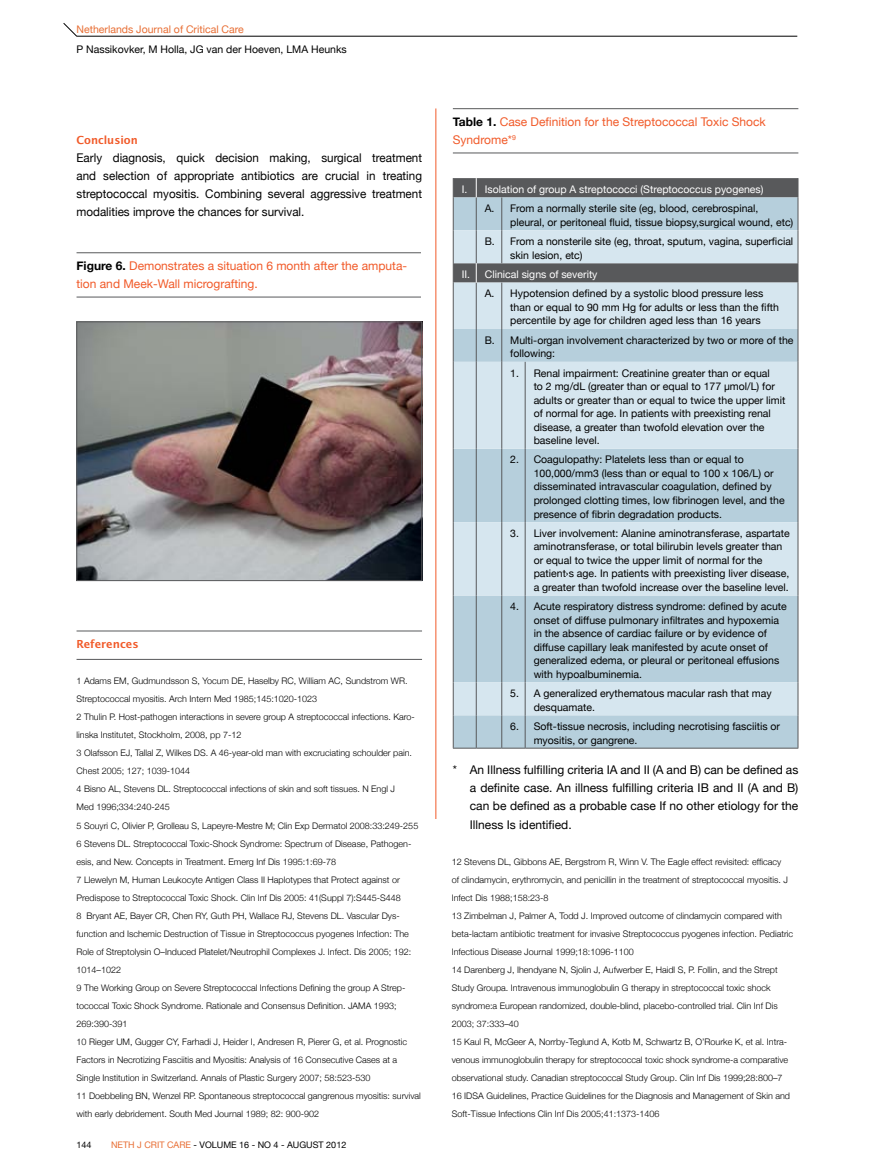
<style>
.page{position:relative;width:893px;height:1170px;background:#fff}
.page>*{position:absolute;margin:0;border:0;box-sizing:border-box;transform-origin:0 0}
.t1{font:12px/18px "Helvetica Neue";color:#000;text-align:justify}
.t2{font:12px/18px "Helvetica Neue";color:#f15a29}
.t3{font:600 12px "Lucida Sans EF";color:#f15a29}
.t4{font:10.5px/13.5px "Helvetica Neue";color:#000}
.t5{font:10.5px "Helvetica Neue";color:#fff}
.t6{font:10.5px "Helvetica Neue";color:#e86e34}
.t7{font:300 9px/18px "Helvetica Neue";color:#000}
.t8{font:9px "Helvetica Neue";color:#000}
.s1{font-weight:700;color:#000}
.s2{color:#e86e34}
</style>
<div class="page">
<hr style="left:77px;top:36px;width:720px;height:1px;background:#000">
<svg style="left:63px;top:23px;width:14px;height:14px"></svg>
<hr style="left:77px;top:630px;width:345px;height:1px;background:#58595b">
<hr style="left:77px;top:659px;width:345px;height:1px;background:#58595b">
<hr style="left:453px;top:108px;width:345px;height:1px;background:#58595b">
<hr style="left:453px;top:153px;width:345px;height:1px;background:#58595b">
<div style="left:454px;top:715px;width:344px;height:32px;background:#b6cfdc"></div>
<svg style="left:454px;top:282px;width:344px;height:433px;background:#c7dbe6"></svg>
<hr style="left:476px;top:282px;width:1px;height:47px;background:#58595b">
<hr style="left:501px;top:282px;width:1px;height:47px;background:#58595b">
<hr style="left:476px;top:329px;width:1px;height:33px;background:#58595b">
<hr style="left:501px;top:329px;width:1px;height:33px;background:#58595b">
<hr style="left:476px;top:362px;width:1px;height:86px;background:#58595b">
<hr style="left:501px;top:362px;width:1px;height:86px;background:#58595b">
<hr style="left:525px;top:362px;width:1px;height:86px;background:#58595b">
<hr style="left:476px;top:448px;width:1px;height:74px;background:#58595b">
<hr style="left:501px;top:448px;width:1px;height:74px;background:#58595b">
<hr style="left:525px;top:448px;width:1px;height:74px;background:#58595b">
<hr style="left:476px;top:522px;width:1px;height:73px;background:#58595b">
<hr style="left:501px;top:522px;width:1px;height:73px;background:#58595b">
<hr style="left:525px;top:522px;width:1px;height:73px;background:#58595b">
<hr style="left:476px;top:595px;width:1px;height:87px;background:#58595b">
<hr style="left:501px;top:595px;width:1px;height:87px;background:#58595b">
<hr style="left:525px;top:595px;width:1px;height:87px;background:#58595b">
<hr style="left:476px;top:682px;width:1px;height:33px;background:#58595b">
<hr style="left:501px;top:682px;width:1px;height:33px;background:#58595b">
<hr style="left:525px;top:682px;width:1px;height:33px;background:#58595b">
<hr style="left:476px;top:715px;width:1px;height:32px;background:#58595b">
<hr style="left:501px;top:715px;width:1px;height:32px;background:#58595b">
<hr style="left:525px;top:715px;width:1px;height:32px;background:#58595b">
<hr style="left:453px;top:282px;width:1px;height:47px;background:#58595b">
<hr style="left:798px;top:282px;width:1px;height:47px;background:#58595b">
<hr style="left:453px;top:329px;width:1px;height:33px;background:#58595b">
<hr style="left:798px;top:329px;width:1px;height:33px;background:#58595b">
<hr style="left:453px;top:362px;width:1px;height:86px;background:#58595b">
<hr style="left:798px;top:362px;width:1px;height:86px;background:#58595b">
<hr style="left:453px;top:448px;width:1px;height:74px;background:#58595b">
<hr style="left:798px;top:448px;width:1px;height:74px;background:#58595b">
<hr style="left:453px;top:522px;width:1px;height:73px;background:#58595b">
<hr style="left:798px;top:522px;width:1px;height:73px;background:#58595b">
<hr style="left:453px;top:595px;width:1px;height:87px;background:#58595b">
<hr style="left:798px;top:595px;width:1px;height:87px;background:#58595b">
<hr style="left:453px;top:682px;width:1px;height:33px;background:#58595b">
<hr style="left:798px;top:682px;width:1px;height:33px;background:#58595b">
<hr style="left:453px;top:715px;width:1px;height:32px;background:#58595b">
<hr style="left:798px;top:715px;width:1px;height:32px;background:#58595b">
<svg style="left:453px;top:747px;width:72px;height:1px"></svg>
<hr style="left:525px;top:747px;width:273px;height:1px;background:#58595b">
<svg style="left:453px;top:178px;width:346px;height:104px;background:#9daab2"></svg>
<hr style="left:435px;top:108px;width:1px;height:711px;background:#f15a29">
<hr style="left:892px;top:108px;width:1px;height:89px;background:#cddce5">
<hr style="left:77px;top:252px;width:344px;height:1px;background:#58595b">
<hr style="left:77px;top:297px;width:344px;height:1px;background:#58595b">
<img style="left:79px;top:323px;width:341px;height:256px">
<div style="left:77px;top:321px;width:345px;height:260px;border:1px solid #58595b"></div>
<p class="t6" style="left:77px;top:20px;width:169px">Netherlands Journal of Critical Care</p>
<p class="t4" style="left:77px;top:42px;width:272px">P Nassikovker, M Holla, JG van der Hoeven, LMA Heunks</p>
<h1 class="t3" style="left:77px;top:134px;width:63px">Conclusion</h1>
<p class="t1" style="left:77px;top:148px;width:347px">Early diagnosis, quick decision making, surgical treatment and selection of appropriate antibiotics are crucial in treating streptococcal myositis. Combining several aggressive treatment modalities improve the chances for survival.</p>
<h1 class="t2" style="left:77px;top:256px;width:332px"><span class="s1">Figure 6.</span> Demonstrates a situation 6 month after the amputa&shy;tion and Meek-Wall micrografting.</h1>
<h1 class="t3" style="left:77px;top:638px;width:64px">References</h1>
<p class="t7" style="left:77px;top:671px;width:346px">1 Adams EM, Gudmundsson S, Yocum DE, Haselby RC, William AC, Sundstrom WR.<br>Streptococcal myositis. Arch Intern Med 1985;145:1020-1023<br>2 Thulin P. Host-pathogen interactions in severe group A streptococcal infections. Karo&shy;linska Institutet, Stockholm, 2008, pp 7-12<br>3 Olafsson EJ, Tallal Z, Wilkes DS. A 46-year-old man with excruciating schoulder pain.<br>Chest 2005; 127; 1039-1044<br>4 Bisno AL, Stevens DL. Streptococcal infections of skin and soft tissues. N Engl J<br>Med 1996;334:240-245<br>5 Souyri C, Olivier P, Grolleau S, Lapeyre-Mestre M; Clin Exp Dermatol 2008:33:249-255<br>6 Stevens DL. Streptococcal Toxic-Shock Syndrome: Spectrum of Disease, Pathogen&shy;esis, and New. Concepts in Treatment. Emerg Inf Dis 1995:1:69-78<br>7 Llewelyn M, Human Leukocyte Antigen Class II Haplotypes that Protect against or Predispose to Streptococcal Toxic Shock. Clin Inf Dis 2005: 41(Suppl 7):S445-S448<br>8 Bryant AE, Bayer CR, Chen RY, Guth PH, Wallace RJ, Stevens DL. Vascular Dys&shy;function and Ischemic Destruction of Tissue in Streptococcus pyogenes Infection: The Role of Streptolysin O–Induced Platelet/Neutrophil Complexes J. Infect. Dis 2005; 192:<br>1014–1022<br>9 The Working Group on Severe Streptococcal Infections Defining the group A Strep&shy;tococcal Toxic Shock Syndrome. Rationale and Consensus Definition. JAMA 1993; 269:390-391<br>10 Rieger UM, Gugger CY, Farhadi J, Heider I, Andresen R, Pierer G, et al. Prognostic Factors in Necrotizing Fasciitis and Myositis: Analysis of 16 Consecutive Cases at a Single Institution in Switzerland. Annals of Plastic Surgery 2007; 58:523-530<br>11 Doebbeling BN, Wenzel RP. Spontaneous streptococcal gangrenous myositis: survival with early debridement. South Med Journal 1989; 82: 900-902</p>
<p class="t8" style="left:77px;top:1137px;width:17px">144</p>
<p class="t8" style="left:111px;top:1137px;width:237px"><span class="s2">NETH J CRIT CARE</span> - VOLUME 16 - NO 4 - AUGUST 2012</p>
<h1 class="t2" style="left:453px;top:112px;width:314px"><span class="s1">Table 1.</span> Case Definition for the Streptococcal Toxic Shock<br>Syndrome*<sup>9</sup></h1>
<p class="t5" style="left:462px;top:180px;width:303px">I. Isolation of group A streptococci (Streptococcus pyogenes)</p>
<p class="t4" style="left:510px;top:201px;width:285px;text-indent:-26px">A. From a normally sterile site (eg, blood, cerebrospinal, pleural, or peritoneal fluid, tissue biopsy,surgical wound, etc)</p>
<p class="t4" style="left:510px;top:234px;width:284px;text-indent:-26px">B. From a nonsterile site (eg, throat, sputum, vagina, superficial skin lesion, etc)</p>
<p class="t5" style="left:462px;top:265px;width:137px">II. Clinical signs of severity</p>
<p class="t4" style="left:510px;top:286px;width:270px;text-indent:-26px">A. Hypotension defined by a systolic blood pressure less than or equal to 90 mm Hg for adults or less than the fifth percentile by age for children aged less than 16 years</p>
<p class="t4" style="left:510px;top:332px;width:285px;text-indent:-26px">B. Multi-organ involvement characterized by two or more of the following:</p>
<p class="t4" style="left:534px;top:365px;width:253px;text-indent:-23px">1. Renal impairment: Creatinine greater than or equal<br>to 2 mg/dL (greater than or equal to 177 μmol/L) for adults or greater than or equal to twice the upper limit of normal for age. In patients with preexisting renal disease, a greater than twofold elevation over the baseline level.</p>
<p class="t4" style="left:534px;top:452px;width:253px;text-indent:-23px">2. Coagulopathy: Platelets less than or equal to 100,000/mm3 (less than or equal to 100 x 106/L) or disseminated intravascular coagulation, defined by prolonged clotting times, low fibrinogen level, and the presence of fibrin degradation products.</p>
<p class="t4" style="left:534px;top:525px;width:258px;text-indent:-23px">3. Liver involvement: Alanine aminotransferase, aspartate aminotransferase, or total bilirubin levels greater than or equal to twice the upper limit of normal for the patient›s age. In patients with preexisting liver disease, a greater than twofold increase over the baseline level.</p>
<p class="t4" style="left:534px;top:599px;width:255px;text-indent:-23px">4. Acute respiratory distress syndrome: defined by acute onset of diffuse pulmonary infiltrates and hypoxemia in the absence of cardiac failure or by evidence of diffuse capillary leak manifested by acute onset of generalized edema, or pleural or peritoneal effusions with hypoalbuminemia.</p>
<p class="t4" style="left:534px;top:686px;width:240px;text-indent:-23px">5. A generalized erythematous macular rash that may desquamate.</p>
<p class="t4" style="left:534px;top:718px;width:248px;text-indent:-23px">6. Soft-tissue necrosis, including necrotising fasciitis or myositis, or gangrene.</p>
<h1 class="t1" style="left:470px;top:760px;width:330px;text-indent:-17px">* An Illness fulfilling criteria IA and II (A and B) can be defined as a definite case. An illness fulfilling criteria IB and II (A and B) can be defined as a probable case If no other etiology for the Illness Is identified.</h1>
<p class="t7" style="left:452px;top:851px;width:343px">12 Stevens DL, Gibbons AE, Bergstrom R, Winn V. The Eagle effect revisited: efficacy<br>of clindamycin, erythromycin, and penicillin in the treatment of streptococcal myositis. J Infect Dis 1988;158:23-8<br>13 Zimbelman J, Palmer A, Todd J. Improved outcome of clindamycin compared with beta-lactam antibiotic treatment for invasive Streptococcus pyogenes infection. Pediatric Infectious Disease Journal 1999;18:1096-1100<br>14 Darenberg J, Ihendyane N, Sjolin J, Aufwerber E, Haidl S, P. Follin, and the Strept Study Groupa. Intravenous immunoglobulin G therapy in streptococcal toxic shock syndrome:a European randomized, double-blind, placebo-controlled trial. Clin Inf Dis 2003; 37:333–40<br>15 Kaul R, McGeer A, Norrby-Teglund A, Kotb M, Schwartz B, O’Rourke K, et al. Intra&shy;venous immunoglobulin therapy for streptococcal toxic shock syndrome-a comparative observational study. Canadian streptococcal Study Group. Clin Inf Dis 1999;28:800–7<br>16 IDSA Guidelines, Practice Guidelines for the Diagnosis and Management of Skin and Soft-Tissue Infections Clin Inf Dis 2005;41:1373-1406</p>
</div>
